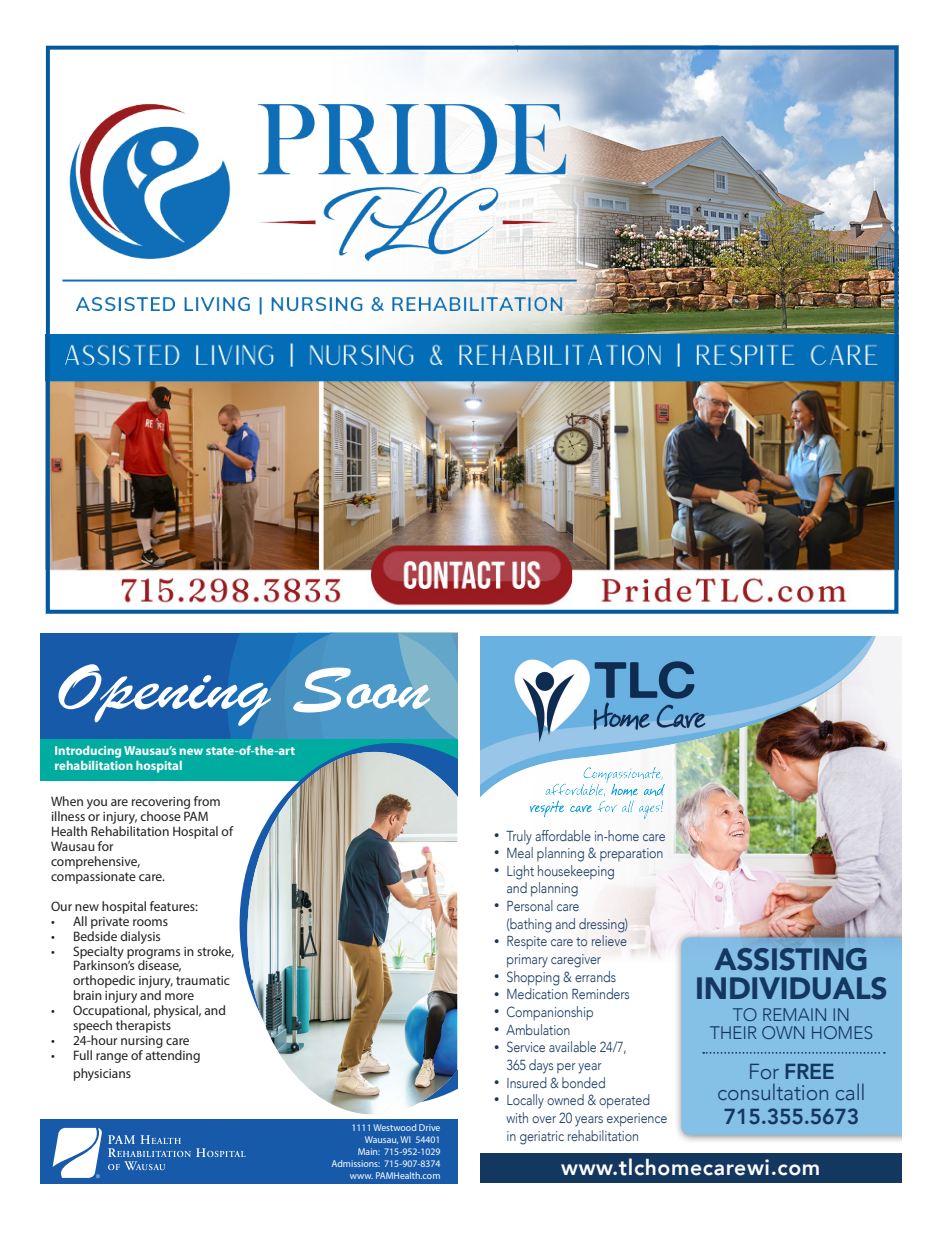
<style>
.page{position:relative;width:945px;height:1238px;background:#fff}
.page>*{position:absolute;margin:0;border:0;box-sizing:border-box;transform-origin:0 0}
.t1{font:69.75px "Brush Script";letter-spacing:-.005em;color:#fff;scale:1.21 1}
.t2{font:900 30.75px/29px "Avenir";letter-spacing:-.01em;color:#143760;text-align:center}
.t3{font:300 21.75px/22.6px "Avenir";letter-spacing:-.01em;color:#143760;text-align:center}
.t4{font:800 21.75px "Avenir";letter-spacing:.03em;color:#fff}
.t5{font:300 18.12px/18.1px "Avenir";letter-spacing:-.01em;color:#143760;text-align:center}
.t6{font:300 14.5px/17.6px "Avenir";letter-spacing:-.01em;color:#143760;scale:.87 1}
.t7{font:13.75px/15px "Myriad Pro";color:#231f20}
.t8{font:700 13.12px/15.8px "Myriad Pro";color:#fff}
.t9{font:10px/12px "Myriad Pro";color:#fff;text-align:right}
.s1{font-size:10.88px}
.s2{font-weight:800}
</style>
<div class="page">
<img style="left:311px;top:45px;width:588px;height:289px">
<div style="left:45px;top:55px;width:579px;height:307px;background:#fff;opacity:.75"></div>
<img style="left:45px;top:81px;width:539px;height:253px">
<img style="left:45px;top:334px;width:854px;height:280px">
<div style="left:46px;top:46px;width:852px;height:567px;border:4px solid #015aa0"></div>
<div style="left:40px;top:633px;width:417px;height:113px;background:#185aaa"></div>
<svg style="left:227px;top:632px;width:21px;height:107px;fill:#1870b9"></svg>
<svg style="left:248px;top:632px;width:37px;height:107px;background:#2a7ab9"></svg>
<svg style="left:285px;top:632px;width:172px;height:107px;background:#539cc8"></svg>
<div style="left:40px;top:1119px;width:417px;height:64px;background:#185aaa"></div>
<div style="left:40px;top:739px;width:417px;height:41px;background:#00aca0"></div>
<svg style="left:240px;top:743px;width:202px;height:236px"></svg>
<img style="left:247px;top:752px;width:210px;height:362px">
<svg style="left:53px;top:1127px;width:193px;height:51px"></svg>
<img style="left:581px;top:636px;width:320px;height:322px">
<img style="left:480px;top:636px;width:419px;height:176px">
<div style="left:674px;top:930px;width:227px;height:214px;background:#231f20;opacity:.75"></div>
<img style="left:526px;top:760px;width:144px;height:60px">
<div style="left:480px;top:1153px;width:421px;height:29px;background:#143760"></div>
<svg style="left:681px;top:937px;width:220px;height:198px;background:#85bee4"></svg>
<p class="t1" style="left:55px;top:641px;width:310px">Opening Soon</p>
<p class="t8" style="left:55px;top:742px;width:242px">Introducing Wausau’s new state-of-the-art rehabilitation hospital</p>
<p class="t7" style="left:51px;top:793px;width:183px">When you are recovering from illness or injury, choose PAM<br>Health Rehabilitation Hospital of<br>Wausau for<br>comprehensive,<br>compassionate care.</p>
<p class="t7" style="left:51px;top:898px;width:148px">Our new hospital features:</p>
<p class="t7" style="left:51px;top:913px;width:119px">• All private rooms</p>
<p class="t7" style="left:51px;top:928px;width:111px">• Bedside dialysis</p>
<p class="t7" style="left:73px;top:943px;width:163px;text-indent:-22px">• Specialty programs in stroke,<br>Parkinson’s disease, orthopedic injury, traumatic brain injury and more</p>
<p class="t7" style="left:73px;top:1003px;width:154px;text-indent:-22px">• Occupational, physical, and speech therapists</p>
<p class="t7" style="left:51px;top:1033px;width:140px">• 24-hour nursing care</p>
<p class="t7" style="left:73px;top:1046px;width:129px;line-height:18px;text-indent:-22px">• Full range of attending physicians</p>
<p class="t9" style="left:332px;top:1121px;width:111px">1111 Westwood Drive<br>Wausau, WI 54401<br>Main: 715-952-1029<br>Admissions: 715-907-8374 www. PAMHealth.com</p>
<p class="t6" style="left:494px;top:826px;width:199px"><span class="s1">•</span> Truly affordable in-home care</p>
<p class="t6" style="left:494px;top:844px;width:196px"><span class="s1">•</span> Meal planning &amp; preparation</p>
<p class="t6" style="left:507px;top:862px;width:126px;text-indent:-12px"><span class="s1">•</span> Light housekeeping and planning</p>
<p class="t6" style="left:507px;top:897px;width:141px;text-indent:-12px"><span class="s1">•</span> Personal care (bathing and dressing)</p>
<p class="t6" style="left:507px;top:932px;width:140px;text-indent:-12px"><span class="s1">•</span> Respite care to relieve primary caregiver</p>
<p class="t6" style="left:494px;top:968px;width:142px"><span class="s1">•</span> Shopping &amp; errands</p>
<p class="t6" style="left:494px;top:985px;width:157px"><span class="s1">•</span> Medication Reminders</p>
<p class="t6" style="left:494px;top:1003px;width:116px"><span class="s1">•</span> Companionship</p>
<p class="t6" style="left:494px;top:1020px;width:89px"><span class="s1">•</span> Ambulation</p>
<p class="t6" style="left:507px;top:1038px;width:140px;text-indent:-12px"><span class="s1">•</span> Service available 24/7,<br>365 days per year</p>
<p class="t6" style="left:494px;top:1073px;width:130px"><span class="s1">•</span> Insured &amp; bonded</p>
<p class="t6" style="left:507px;top:1091px;width:186px;text-indent:-12px"><span class="s1">•</span> Locally owned &amp; operated with over 20 years experience in geriatric rehabilitation</p>
<p class="t2" style="left:695px;top:944px;width:194px">ASSISTING<br>INDIVIDUALS</p>
<p class="t5" style="left:710px;top:1005px;width:165px">TO REMAIN IN<br>THEIR OWN HOMES</p>
<p class="t3" style="left:717px;top:1059px;width:150px">For <span class="s2">FREE </span>consultation call<br><span class="s2">715.355.5673</span></p>
<p class="t4" style="left:561px;top:1150px;width:261px">www.tlchomecarewi.com</p>
</div>
